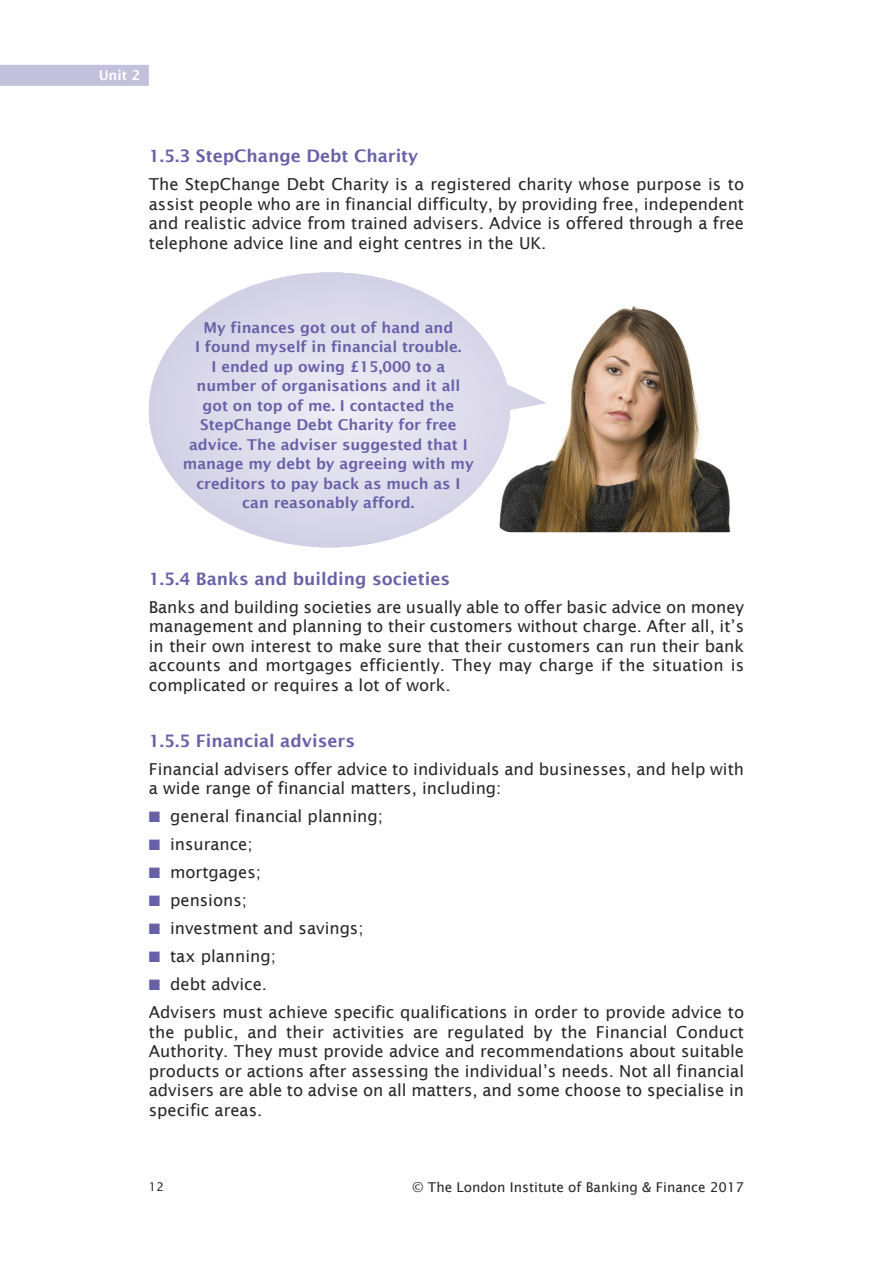
<style>
.page{position:relative;width:893px;height:1263px;background:#fff}
.page>*{position:absolute;margin:0;border:0;box-sizing:border-box;transform-origin:0 0}
.t1{font:600 17.25px "Lucida Sans";color:#6861a8}
.t2{font:16.5px/19.5px "Lucida Sans";color:#272627;text-align:justify}
.t3{font:600 15px/19.5px "Lucida Sans";color:#6861a8;text-align:center}
.t4{font:13.5px "Lucida Sans";color:#272627}
.t5{font:600 13.5px "Lucida Sans";color:#fff}
.t6{font:12px "Lucida Sans";color:#272627}
.s1{color:#6861a8}
</style>
<div class="page">
<div style="left:0;top:65px;width:149px;height:21px;background:#c3c0dc"></div>
<img style="left:494px;top:304px;width:249px;height:228px;border-radius:17px">
<svg style="left:149px;top:272px;width:397px;height:275px"></svg>
<p class="t5" style="left:99px;top:67px;width:43px">Unit 2</p>
<p class="t1" style="left:149px;top:145px;width:271px">1.5.3 StepChange Debt Charity</p>
<p class="t2" style="left:149px;top:174px;width:597px">The StepChange Debt Charity is a registered charity whose purpose is to assist people who are in financial difficulty, by providing free, independent and realistic advice from trained advisers. Advice is offered through a free telephone advice line and eight centres in the UK.</p>
<p class="t3" style="left:183px;top:317px;width:292px">My finances got out of hand and<br>I found myself in financial trouble.<br>I ended up owing £15,000 to a number of organisations and it all got on top of me. I contacted the<br>StepChange Debt Charity for free advice. The adviser suggested that I manage my debt by agreeing with my creditors to pay back as much as I can reasonably afford.</p>
<p class="t1" style="left:149px;top:568px;width:303px">1.5.4 Banks and building societies</p>
<p class="t2" style="left:149px;top:597px;width:597px">Banks and building societies are usually able to offer basic advice on money management and planning to their customers without charge. After all, it’s in their own interest to make sure that their customers can run their bank accounts and mortgages efficiently. They may charge if the situation is complicated or requires a lot of work.</p>
<p class="t1" style="left:149px;top:730px;width:208px">1.5.5 Financial advisers</p>
<p class="t2" style="left:149px;top:759px;width:597px">Financial advisers offer advice to individuals and businesses, and help with a wide range of financial matters, including:</p>
<p class="t2" style="left:149px;top:806px;width:236px"><span class="s1">■</span> general financial planning;</p>
<p class="t2" style="left:149px;top:834px;width:105px"><span class="s1">■</span> insurance;</p>
<p class="t2" style="left:149px;top:862px;width:114px"><span class="s1">■</span> mortgages;</p>
<p class="t2" style="left:149px;top:890px;width:100px"><span class="s1">■</span> pensions;</p>
<p class="t2" style="left:149px;top:918px;width:216px"><span class="s1">■</span> investment and savings;</p>
<p class="t2" style="left:149px;top:946px;width:129px"><span class="s1">■</span> tax planning;</p>
<p class="t2" style="left:149px;top:970px;width:597px;line-height:28px"><span class="s1">■</span> debt advice.<br>Advisers must achieve specific qualifications in order to provide advice to</p>
<p class="t2" style="left:149px;top:1022px;width:597px">the public, and their activities are regulated by the Financial Conduct Authority. They must provide advice and recommendations about suitable products or actions after assessing the individual’s needs. Not all financial advisers are able to advise on all matters, and some choose to specialise in specific areas.</p>
<p class="t6" style="left:149px;top:1179px;width:17px">12</p>
<p class="t4" style="left:412px;top:1179px;width:334px">© The London Institute of Banking &amp; Finance 2017</p>
</div>
